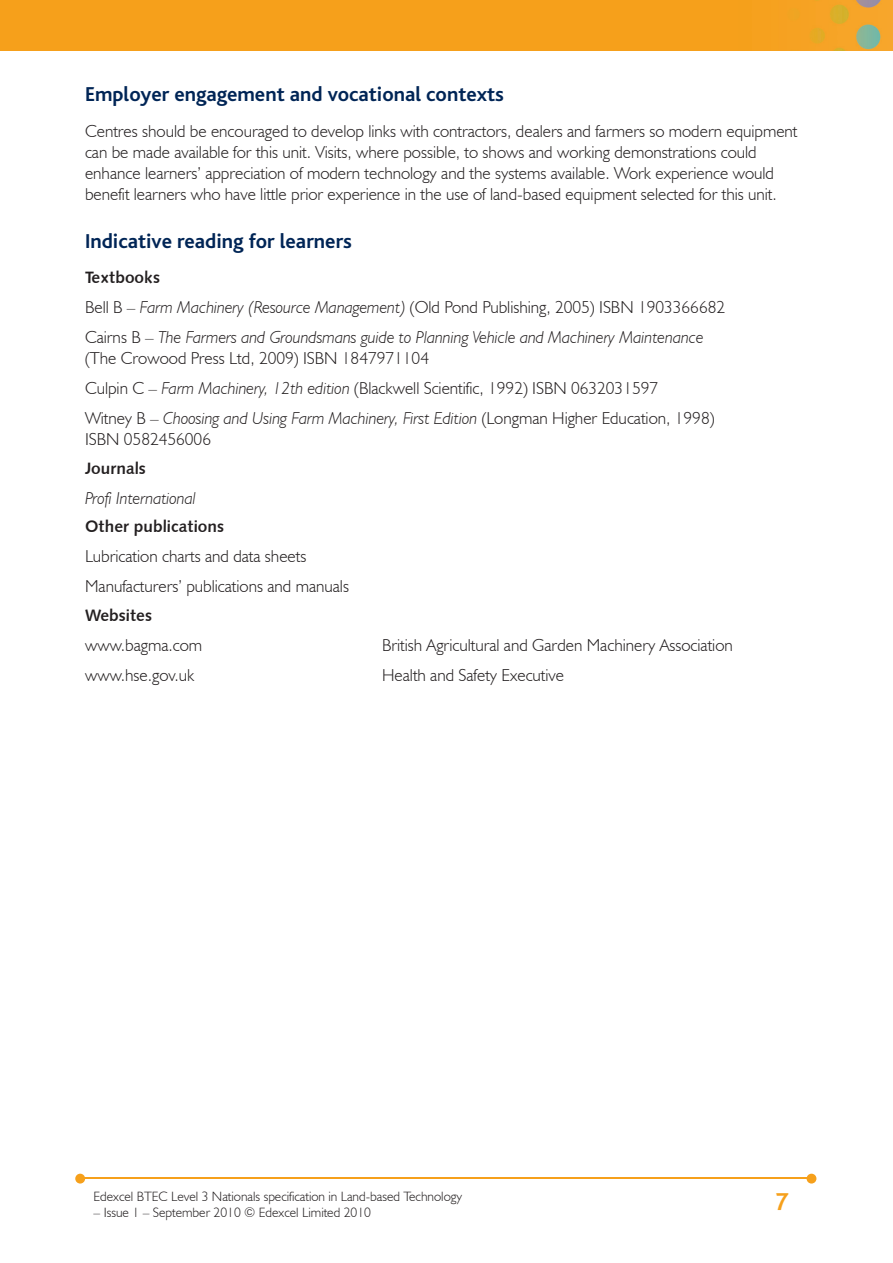
<style>
.page{position:relative;width:893px;height:1263px;background:#fff}
.page>*{position:absolute;margin:0;border:0;box-sizing:border-box;transform-origin:0 0}
.t1{font:700 25.5px "Bliss";color:#f6a01b}
.t2{font:700 21px "Bliss";color:#002556}
.t3{font:300 17.25px/21px "Humanist 521 BT";color:#231f20}
.t4{font:italic 300 17.25px/30px "Humanist 521 BT";color:#231f20}
.t5{font:16.5px "Humanist 531 BT Bold A";color:#231f20}
.t6{font:300 13.5px "Humanist 521 BT";color:#231f20}
.s1{font-style:normal}
.s2{font-style:italic}
</style>
<div class="page">
<img style="left:0;top:0;width:893px;height:51px">
<hr style="left:82px;top:1178px;width:728px;height:1px;background:#f6a01b">
<svg style="left:807px;top:1174px;width:9px;height:9px"></svg>
<svg style="left:75px;top:1174px;width:10px;height:9px"></svg>
<p class="t2" style="left:85px;top:83px;width:420px">Employer engagement and vocational contexts</p>
<p class="t3" style="left:85px;top:120px;width:714px">Centres should be encouraged to develop links with contractors, dealers and farmers so modern equipment can be made available for this unit. Visits, where possible, to shows and working demonstrations could enhance learners’ appreciation of modern technology and the systems available. Work experience would benefit learners who have little prior experience in the use of land-based equipment selected for this unit.</p>
<p class="t2" style="left:85px;top:231px;width:268px">Indicative reading for learners</p>
<p class="t5" style="left:85px;top:267px;width:77px">Textbooks</p>
<p class="t4" style="left:85px;top:292px;width:642px"><span class="s1">Bell B –</span> Farm Machinery (Resource Management) <span class="s1">(Old Pond Publishing, 2005) ISBN 1903366682<br>Cairns B –</span> The Farmers and Groundsmans guide to Planning Vehicle and Machinery Maintenance</p>
<p class="t3" style="left:85px;top:343px;width:631px;line-height:30px">(The Crowood Press Ltd, 2009) ISBN 1847971104<br>Culpin C – <span class="s2">Farm Machinery, 12th edition</span> (Blackwell Scientific, 1992) ISBN 0632031597<br>Witney B – <span class="s2">Choosing and Using Farm Machinery, First Edition</span> (Longman Higher Education, 1998)</p>
<p class="t3" style="left:85px;top:428px;width:127px">ISBN 0582456006</p>
<p class="t5" style="left:85px;top:458px;width:62px">Journals</p>
<p class="t4" style="left:85px;top:482px;width:112px">Profi International</p>
<p class="t5" style="left:85px;top:516px;width:141px">Other publications</p>
<p class="t3" style="left:85px;top:541px;width:265px;line-height:30px">Lubrication charts and data sheets<br>Manufacturers’ publications and manuals</p>
<p class="t5" style="left:85px;top:605px;width:69px">Websites</p>
<p class="t3" style="left:85px;top:634px;width:119px">www.bagma.com</p>
<p class="t3" style="left:382px;top:634px;width:352px">British Agricultural and Garden Machinery Association</p>
<p class="t3" style="left:85px;top:664px;width:111px">www.hse.gov.uk</p>
<p class="t3" style="left:382px;top:664px;width:184px">Health and Safety Executive</p>
<p class="t6" style="left:94px;top:1188px;width:370px">Edexcel BTEC Level 3 Nationals specification in Land-based Technology</p>
<p class="t6" style="left:94px;top:1204px;width:279px">– Issue 1 – September 2010 © Edexcel Limited 2010</p>
<h1 class="t1" style="left:775px;top:1189px;width:15px">7</h1>
</div>
